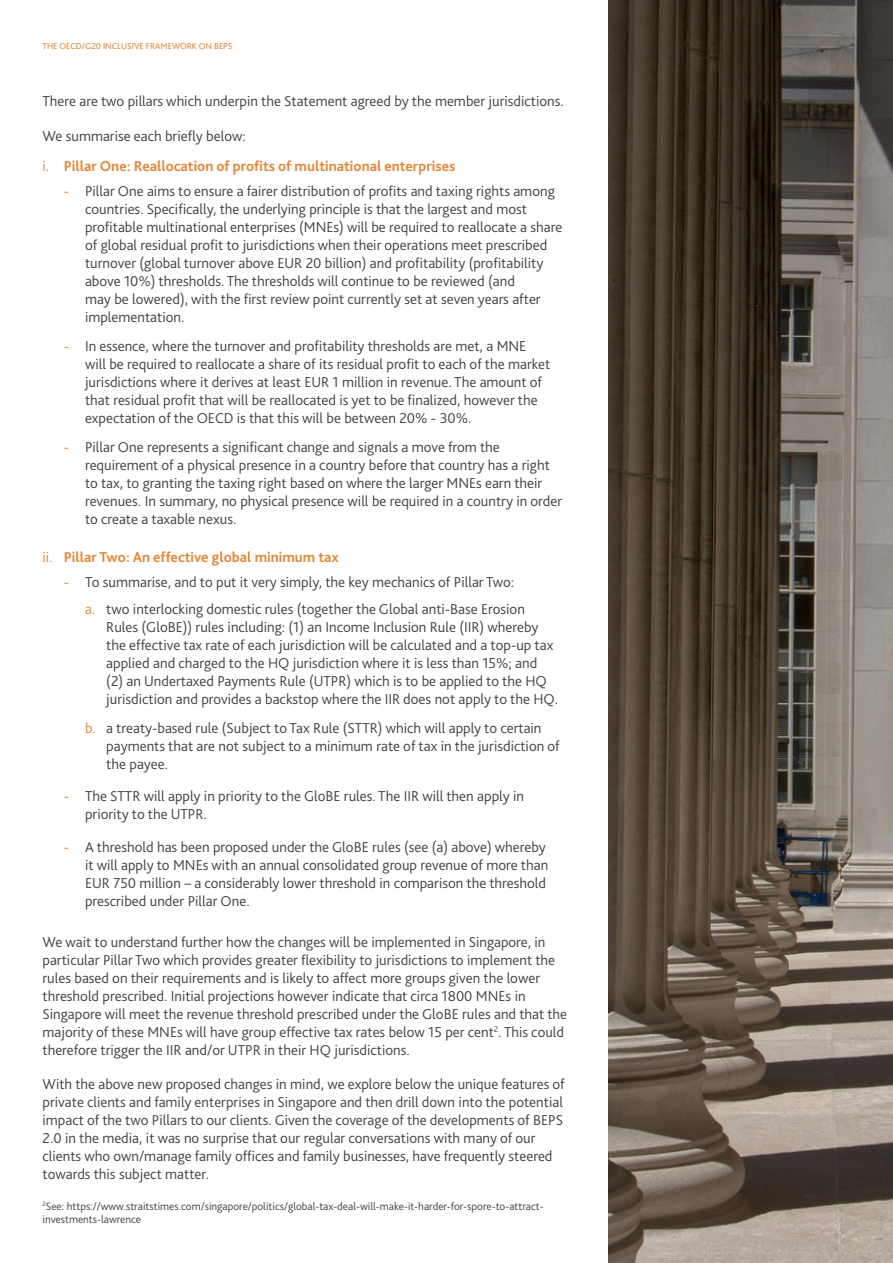
<style>
.page{position:relative;width:893px;height:1263px;background:#fff}
.page>*{position:absolute;margin:0;border:0;box-sizing:border-box;transform-origin:0 0}
.Page_Header{font:300 15px/18px "Bliss Pro";color:#414140}
.t1{font:700 15px "Bliss Pro";color:#e18737}
.Page_Header-2{font:300 11.25px/13.5px "Bliss Pro";color:#414140}
.Page_Header-3{font:9px "Bliss Pro";color:#e18737}
.s1{font-weight:300}
.s2{color:#e18737}
</style>
<div class="page">
<img style="left:608px;top:0;width:285px;height:1263px">
<p class="Page_Header-3" style="left:43px;top:40px;width:191px">THE OECD/G20 INCLUSIVE FRAMEWORK ON BEPS</p>
<p class="Page_Header" style="left:43px;top:92px;width:523px">There are two pillars which underpin the Statement agreed by the member jurisdictions.</p>
<p class="Page_Header" style="left:43px;top:126px;width:205px">We summarise each briefly below:</p>
<p class="t1" style="left:43px;top:157px;width:414px"><span class="s1">i.</span> Pillar One: Reallocation of profits of multinational enterprises</p>
<p class="Page_Header" style="left:85px;top:182px;width:479px;text-indent:-21px"><span class="s2">-</span> Pillar One aims to ensure a fairer distribution of profits and taxing rights among countries. Specifically, the underlying principle is that the largest and most profitable multinational enterprises (MNEs) will be required to reallocate a share of global residual profit to jurisdictions when their operations meet prescribed turnover (global turnover above EUR 20 billion) and profitability (profitability above 10%) thresholds. The thresholds will continue to be reviewed (and<br>may be lowered), with the first review point currently set at seven years after implementation.</p>
<p class="Page_Header" style="left:85px;top:337px;width:467px;text-indent:-21px"><span class="s2">-</span> In essence, where the turnover and profitability thresholds are met, a MNE will be required to reallocate a share of its residual profit to each of the market jurisdictions where it derives at least EUR 1 million in revenue. The amount of that residual profit that will be reallocated is yet to be finalized, however the expectation of the OECD is that this will be between 20% - 30%.</p>
<p class="Page_Header" style="left:85px;top:438px;width:479px;text-indent:-21px"><span class="s2">-</span> Pillar One represents a significant change and signals a move from the requirement of a physical presence in a country before that country has a right to tax, to granting the taxing right based on where the larger MNEs earn their revenues. In summary, no physical presence will be required in a country in order to create a taxable nexus.</p>
<p class="t1" style="left:43px;top:547px;width:298px"><span class="s1">ii.</span> Pillar Two: An effective global minimum tax</p>
<p class="Page_Header" style="left:64px;top:573px;width:452px"><span class="s2">-</span> To summarise, and to put it very simply, the key mechanics of Pillar Two:</p>
<p class="Page_Header" style="left:106px;top:600px;width:453px;text-indent:-21px"><span class="s2">a.</span> two interlocking domestic rules (together the Global anti-Base Erosion Rules (GloBE)) rules including: (1) an Income Inclusion Rule (IIR) whereby the effective tax rate of each jurisdiction will be calculated and a top-up tax applied and charged to the HQ jurisdiction where it is less than 15%; and (2) an Undertaxed Payments Rule (UTPR) which is to be applied to the HQ jurisdiction and provides a backstop where the IIR does not apply to the HQ.</p>
<p class="Page_Header" style="left:106px;top:718px;width:455px;text-indent:-21px"><span class="s2">b.</span> a treaty-based rule (Subject to Tax Rule (STTR) which will apply to certain payments that are not subject to a minimum rate of tax in the jurisdiction of the payee.</p>
<p class="Page_Header" style="left:85px;top:787px;width:440px;text-indent:-21px"><span class="s2">-</span> The STTR will apply in priority to the GloBE rules. The IIR will then apply in priority to the UTPR.</p>
<p class="Page_Header" style="left:85px;top:837px;width:465px;text-indent:-21px"><span class="s2">-</span> A threshold has been proposed under the GloBE rules (see (a) above) whereby it will apply to MNEs with an annual consolidated group revenue of more than EUR 750 million – a considerably lower threshold in comparison the threshold prescribed under Pillar One.</p>
<p class="Page_Header" style="left:43px;top:933px;width:526px">We wait to understand further how the changes will be implemented in Singapore, in particular Pillar Two which provides greater flexibility to jurisdictions to implement the rules based on their requirements and is likely to affect more groups given the lower threshold prescribed. Initial projections however indicate that circa 1800 MNEs in Singapore will meet the revenue threshold prescribed under the GloBE rules and that the majority of these MNEs will have group effective tax rates below 15 per cent<sup>2</sup>. This could therefore trigger the IIR and/or UTPR in their HQ jurisdictions.</p>
<p class="Page_Header" style="left:43px;top:1075px;width:524px">With the above new proposed changes in mind, we explore below the unique features of private clients and family enterprises in Singapore and then drill down into the potential impact of the two Pillars to our clients. Given the coverage of the developments of BEPS 2.0 in the media, it was no surprise that our regular conversations with many of our clients who own/manage family offices and family businesses, have frequently steered towards this subject matter.</p>
<p class="Page_Header-2" style="left:43px;top:1199px;width:503px"><sup>2</sup>See: https://www.straitstimes.com/singapore/politics/global-tax-deal-will-make-it-harder-for-spore-to-attract&shy;investments-lawrence</p>
</div>
